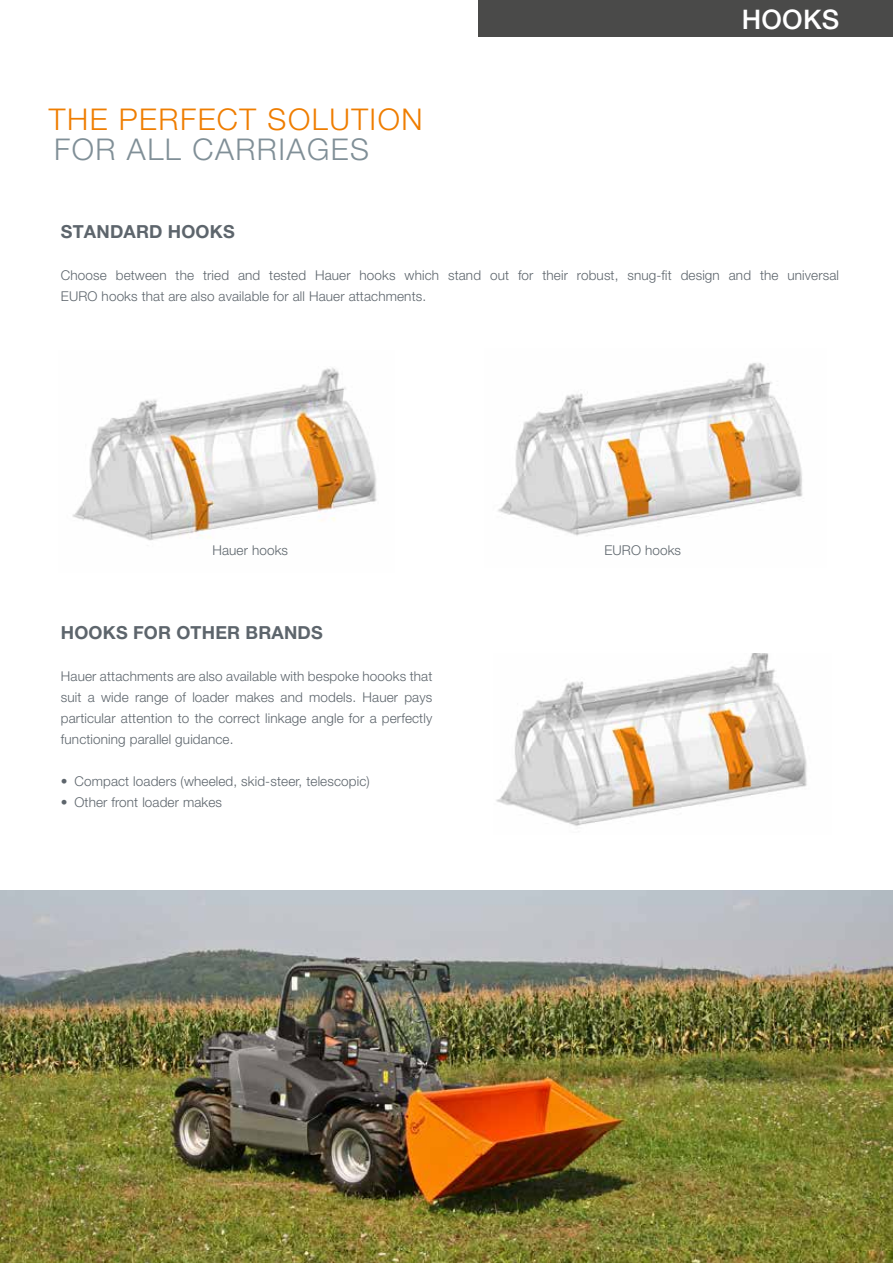
<style>
.page{position:relative;width:893px;height:1263px;background:#fff}
.page>*{position:absolute;margin:0;border:0;box-sizing:border-box;transform-origin:0 0}
.t1{font:300 30px "Helvetica Neue LT Pro";letter-spacing:.05em;color:#ef7d00}
.t2{font:300 30px "Helvetica Neue LT Pro";letter-spacing:.05em;color:#808f97}
.t3{font:500 27px "Helvetica Neue LT Pro";letter-spacing:.01em;color:#fff}
.t4{font:700 18px "Helvetica Neue LT Pro";letter-spacing:.01em;color:#5d656c}
.t5{font:300 13.5px/21px "Helvetica Neue LT Pro";letter-spacing:.01em;color:#5d656c}
</style>
<div class="page">
<img style="left:0;top:890px;width:893px;height:373px">
<img style="left:72px;top:367px;width:305px;height:174px">
<img style="left:498px;top:363px;width:305px;height:173px">
<img style="left:496px;top:653px;width:311px;height:173px">
<div style="left:478px;top:0;width:415px;height:36px;background:#4a4a49"></div>
<h1 class="t1" style="left:49px;top:101px;width:375px">THE PERFECT SOLUTION</h1>
<h1 class="t2" style="left:54px;top:131px;width:316px">FOR ALL CARRIAGES</h1>
<h2 class="t3" style="left:742px;top:3px;width:99px">HOOKS</h2>
<h3 class="t4" style="left:61px;top:221px;width:175px">STANDARD HOOKS</h3>
<p class="t5" style="left:61px;top:265px;width:780px">Choose between the tried and tested Hauer hooks which stand out for their robust, snug-fit design and the universal<br>EURO hooks that are also available for all Hauer attachments.</p>
<p class="t5" style="left:212px;top:540px;width:77px">Hauer hooks</p>
<p class="t5" style="left:604px;top:540px;width:78px">EURO hooks</p>
<h3 class="t4" style="left:61px;top:622px;width:263px">HOOKS FOR OTHER BRANDS</h3>
<p class="t5" style="left:61px;top:666px;width:373px;text-align:justify">Hauer attachments are also available with bespoke hoooks that suit a wide range of loader makes and models. Hauer pays particular attention to the correct linkage angle for a perfectly functioning parallel guidance.</p>
<p class="t5" style="left:61px;top:771px;width:310px">• Compact loaders (wheeled, skid-steer, telescopic)</p>
<p class="t5" style="left:61px;top:792px;width:163px">• Other front loader makes</p>
</div>
